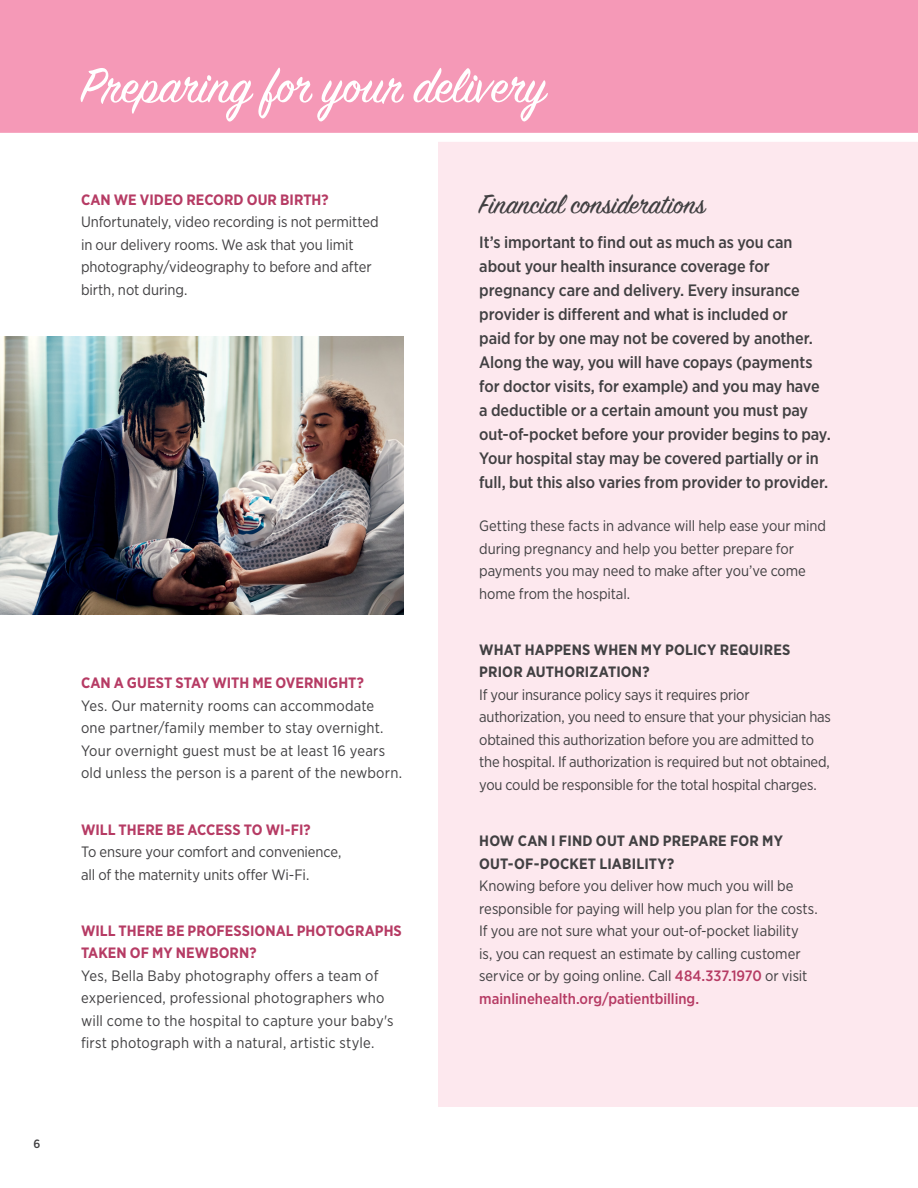
<style>
.page{position:relative;width:918px;height:1188px;background:#fff}
.page>*{position:absolute;margin:0;border:0;box-sizing:border-box;transform-origin:0 0}
.Headline_alternative{font:54px "Sign Painter House Script";color:#fff}
.Subheading_alt{font:30px "Sign Painter House Script";color:#414042}
.Intro_copy{font:500 16.5px/24px "Gotham Narrow";letter-spacing:-.005em;color:#414042}
.Body_copy{font:15px/22.5px "Gotham Narrow";letter-spacing:-.005em;color:#414042}
.Body_copy-2{font:15px/22.5px "Gotham Narrow";letter-spacing:.015em;color:#414042}
.Subheading_pink{font:700 15px/22.5px "Gotham Narrow";color:#b63b64}
.Subheading_alt_2{font:700 15px/22.5px "Gotham Narrow";letter-spacing:.01em;color:#414042}
.t1{font:500 12px "Gotham Narrow";color:#414042}
.s1{font-weight:500;color:#b63b64}
</style>
<div class="page">
<div style="left:439px;top:132px;width:479px;height:975px;background:#fde8ee"></div>
<img style="left:0;top:336px;width:404px;height:278px">
<div style="left:0;top:0;width:918px;height:133px;background:#f599b7"></div>
<div style="left:0;top:133px;width:918px;height:9px;background:#fff"></div>
<p class="t1" style="left:34px;top:1136px;width:8px">6</p>
<p class="Headline_alternative" style="left:81px;top:52px;width:467px">Preparing for your delivery</p>
<p class="Subheading_pink" style="left:81px;top:188px;width:249px">CAN WE VIDEO RECORD OUR BIRTH?</p>
<p class="Body_copy" style="left:81px;top:210px;width:299px">Unfortunately, video recording is not permitted in our delivery rooms. We ask that you limit photography/videography to before and after birth, not during.</p>
<p class="Subheading_pink" style="left:81px;top:672px;width:285px">CAN A GUEST STAY WITH ME OVERNIGHT?</p>
<p class="Body_copy-2" style="left:81px;top:694px;width:323px">Yes. Our maternity rooms can accommodate one partner/family member to stay overnight.<br>Your overnight guest must be at least 16 years old unless the person is a parent of the newborn.</p>
<p class="Subheading_pink" style="left:81px;top:818px;width:231px">WILL THERE BE ACCESS TO WI-FI?</p>
<p class="Body_copy" style="left:81px;top:840px;width:262px">To ensure your comfort and convenience, all of the maternity units offer Wi-Fi.</p>
<p class="Subheading_pink" style="left:81px;top:919px;width:322px">WILL THERE BE PROFESSIONAL PHOTOGRAPHS<br>TAKEN OF MY NEWBORN?</p>
<p class="Body_copy-2" style="left:81px;top:964px;width:314px">Yes, Bella Baby photography offers a team of experienced, professional photographers who will come to the hospital to capture your baby's first photograph with a natural, artistic style.</p>
<p class="Subheading_alt" style="left:479px;top:186px;width:227px">Financial considerations</p>
<p class="Intro_copy" style="left:479px;top:230px;width:353px">It’s important to find out as much as you can about your health insurance coverage for pregnancy care and delivery. Every insurance provider is different and what is included or<br>paid for by one may not be covered by another.<br>Along the way, you will have copays (payments for doctor visits, for example) and you may have a deductible or a certain amount you must pay out-of-pocket before your provider begins to pay.<br>Your hospital stay may be covered partially or in full, but this also varies from provider to provider.</p>
<p class="Body_copy" style="left:479px;top:514px;width:348px">Getting these facts in advance will help ease your mind during pregnancy and help you better prepare for payments you may need to make after you’ve come home from the hospital.</p>
<p class="Subheading_alt_2" style="left:479px;top:638px;width:313px">WHAT HAPPENS WHEN MY POLICY REQUIRES<br>PRIOR AUTHORIZATION?</p>
<p class="Body_copy" style="left:479px;top:683px;width:353px">If your insurance policy says it requires prior authorization, you need to ensure that your physician has obtained this authorization before you are admitted to the hospital. If authorization is required but not obtained, you could be responsible for the total hospital charges.</p>
<p class="Subheading_alt_2" style="left:479px;top:829px;width:305px">HOW CAN I FIND OUT AND PREPARE FOR MY<br>OUT-OF-POCKET LIABILITY?</p>
<p class="Body_copy" style="left:479px;top:874px;width:340px">Knowing before you deliver how much you will be responsible for paying will help you plan for the costs.<br>If you are not sure what your out-of-pocket liability<br>is, you can request an estimate by calling customer service or by going online. Call <span class="s1">484.337.1970</span> or visit <span class="s1">mainlinehealth.org/patientbilling.</span></p>
</div>
